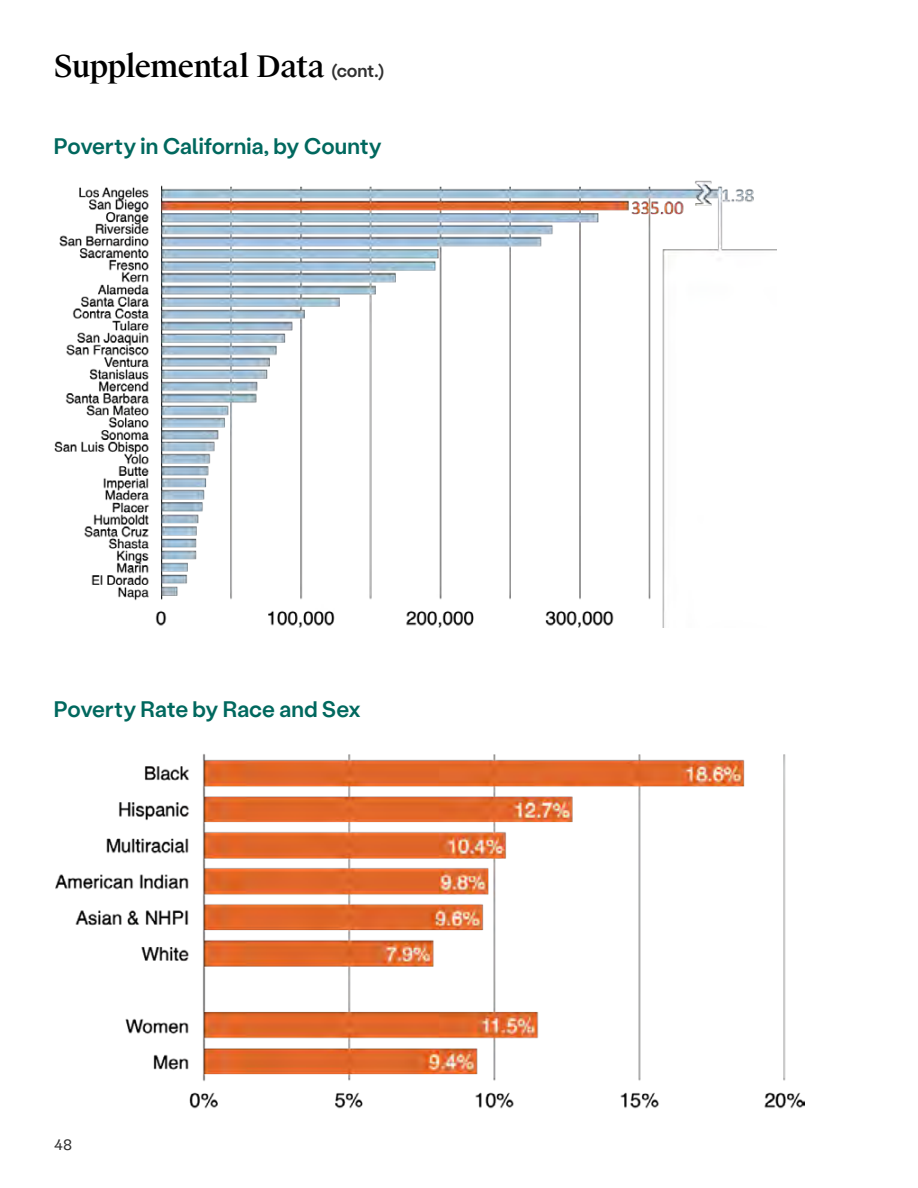
<style>
.page{position:relative;width:918px;height:1188px;background:#fff}
.page>*{position:absolute;margin:0;border:0;box-sizing:border-box;transform-origin:0 0}
.t1{font:500 30px "Suisse Works";letter-spacing:-.02em;color:#000}
.t2{font:500 22.5px "Stabil Grotesk";color:#00685e}
.t3{font:15px "Stabil Grotesk";color:#303030}
.s1{font-family:"Stabil Grotesk";font-size:18px;color:#303030}
</style>
<div class="page">
<img style="left:54px;top:180px;width:723px;height:448px">
<img style="left:56px;top:754px;width:749px;height:355px">
<h1 class="t1" style="left:54px;top:48px;width:332px">Supplemental Data <span class="s1">(cont.)</span></h1>
<p class="t2" style="left:54px;top:131px;width:329px">Poverty in California, by County</p>
<p class="t2" style="left:54px;top:694px;width:308px">Poverty Rate by Race and Sex</p>
<p class="t3" style="left:54px;top:1134px;width:20px">48</p>
</div>
